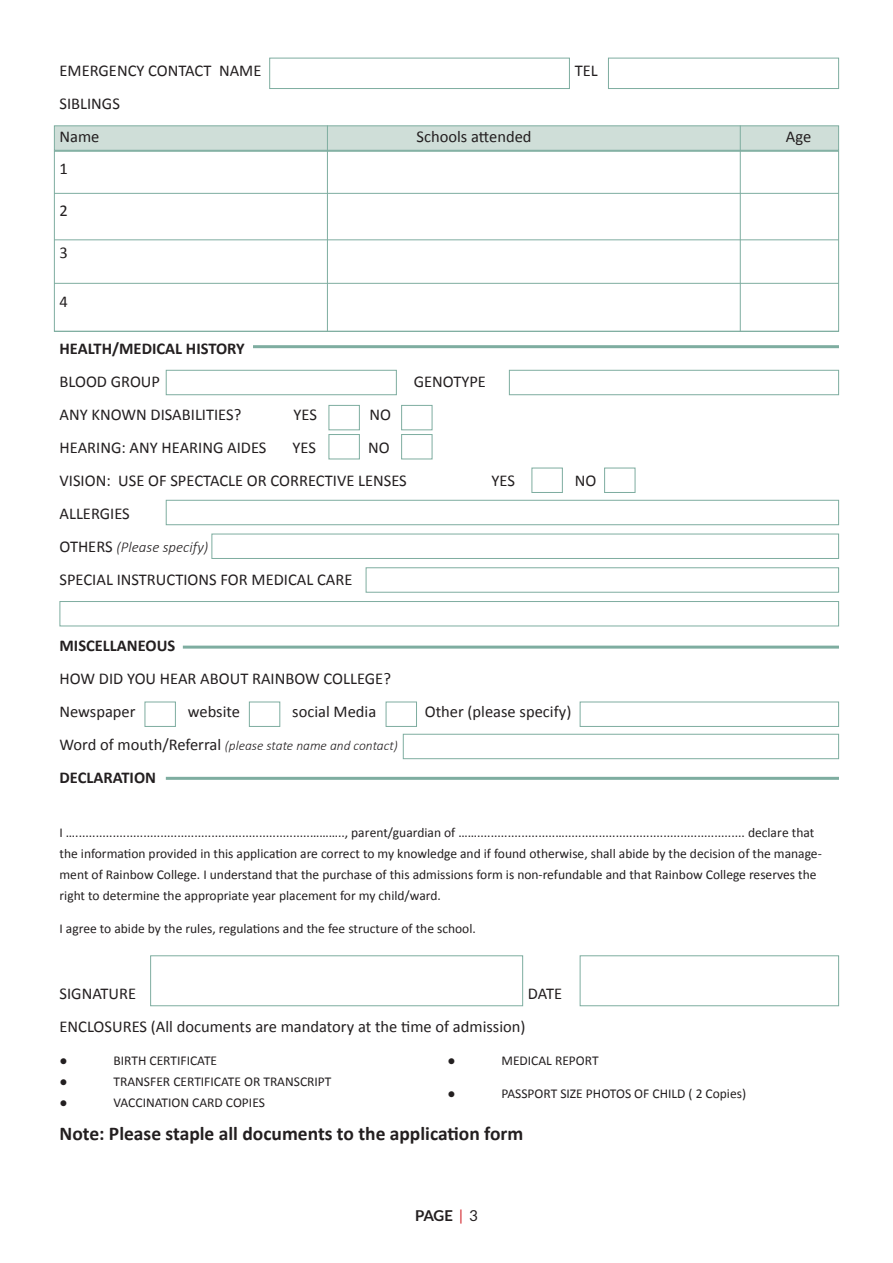
<style>
.page{position:relative;width:893px;height:1263px;background:#fff}
.page>*{position:absolute;margin:0;border:0;box-sizing:border-box;transform-origin:0 0}
.t1{font:700 19.5px "Calibri";color:#231f20}
.t2{font:16.5px "Calibri";color:#231f20}
.t3{font:700 16.5px "Calibri";color:#231f20}
.t4{font:italic 300 15px "Calibri";color:#231f20}
.t5{font:700 15px "Lato";color:#231f20}
.t6{font:13.5px/21px "Calibri";color:#231f20}
.t7{font:italic 300 13.5px "Calibri";color:#231f20}
.s1{font-weight:400;font-style:normal;font-size:16.5px}
.s2{font-weight:400;color:#d1232a}
.s3{font-weight:400}
</style>
<div class="page">
<div style="left:54px;top:125px;width:785px;height:26px;background:#cfded8;border:1px solid #7eada0"></div>
<div style="left:269px;top:58px;width:301px;height:31px;border:1px solid #7eada0"></div>
<div style="left:166px;top:370px;width:231px;height:25px;border:1px solid #7eada0"></div>
<div style="left:166px;top:500px;width:673px;height:25px;border:1px solid #7eada0"></div>
<div style="left:211px;top:534px;width:628px;height:25px;border:1px solid #7eada0"></div>
<div style="left:366px;top:567px;width:473px;height:26px;border:1px solid #7eada0"></div>
<div style="left:60px;top:601px;width:779px;height:25px;border:1px solid #7eada0"></div>
<div style="left:329px;top:405px;width:31px;height:25px;border:1px solid #7eada0"></div>
<div style="left:145px;top:702px;width:31px;height:25px;border:1px solid #7eada0"></div>
<div style="left:150px;top:955px;width:373px;height:51px;border:1px solid #7eada0"></div>
<div style="left:580px;top:955px;width:259px;height:51px;border:1px solid #7eada0"></div>
<div style="left:249px;top:702px;width:31px;height:25px;border:1px solid #7eada0"></div>
<div style="left:386px;top:702px;width:31px;height:25px;border:1px solid #7eada0"></div>
<div style="left:580px;top:702px;width:259px;height:25px;border:1px solid #7eada0"></div>
<div style="left:403px;top:734px;width:436px;height:25px;border:1px solid #7eada0"></div>
<div style="left:329px;top:434px;width:31px;height:25px;border:1px solid #7eada0"></div>
<div style="left:531px;top:468px;width:32px;height:25px;border:1px solid #7eada0"></div>
<div style="left:401px;top:405px;width:31px;height:25px;border:1px solid #7eada0"></div>
<div style="left:401px;top:434px;width:31px;height:25px;border:1px solid #7eada0"></div>
<div style="left:604px;top:468px;width:31px;height:25px;border:1px solid #7eada0"></div>
<div style="left:509px;top:370px;width:330px;height:25px;border:1px solid #7eada0"></div>
<div style="left:608px;top:58px;width:231px;height:31px;border:1px solid #7eada0"></div>
<hr style="left:54px;top:193px;width:785px;height:1px;background:#7eada0">
<hr style="left:54px;top:151px;width:785px;height:1px;background:#7eada0">
<hr style="left:54px;top:239px;width:785px;height:1px;background:#7eada0">
<hr style="left:54px;top:283px;width:785px;height:1px;background:#7eada0">
<hr style="left:54px;top:331px;width:785px;height:1px;background:#7eada0">
<hr style="left:327px;top:125px;width:1px;height:207px;background:#7eada0">
<hr style="left:740px;top:125px;width:1px;height:207px;background:#7eada0">
<hr style="left:253px;top:345px;width:586px;height:3px;background:#7eada0">
<hr style="left:183px;top:646px;width:656px;height:3px;background:#7eada0">
<hr style="left:166px;top:777px;width:673px;height:3px;background:#7eada0">
<p class="t2" style="left:60px;top:60px;width:203px">EMERGENCY CONTACT NAME</p>
<p class="t2" style="left:575px;top:60px;width:25px">TEL</p>
<p class="t2" style="left:60px;top:93px;width:62px">SIBLINGS</p>
<p class="t2" style="left:60px;top:126px;width:41px">Name</p>
<p class="t2" style="left:416px;top:126px;width:117px">Schools attended</p>
<p class="t2" style="left:786px;top:126px;width:27px">Age</p>
<p class="t2" style="left:60px;top:158px;width:10px">1</p>
<p class="t2" style="left:60px;top:200px;width:10px">2</p>
<p class="t2" style="left:60px;top:242px;width:10px">3</p>
<p class="t2" style="left:60px;top:291px;width:10px">4</p>
<p class="t3" style="left:60px;top:338px;width:187px">HEALTH/MEDICAL HISTORY</p>
<p class="t2" style="left:60px;top:371px;width:102px">BLOOD GROUP</p>
<p class="t2" style="left:414px;top:371px;width:74px">GENOTYPE</p>
<p class="t2" style="left:60px;top:404px;width:183px">ANY KNOWN DISABILITIES?</p>
<p class="t2" style="left:294px;top:404px;width:25px">YES</p>
<p class="t2" style="left:369px;top:404px;width:23px">NO</p>
<p class="t2" style="left:60px;top:437px;width:208px">HEARING: ANY HEARING AIDES</p>
<p class="t2" style="left:293px;top:437px;width:25px">YES</p>
<p class="t2" style="left:368px;top:437px;width:23px">NO</p>
<p class="t2" style="left:60px;top:470px;width:349px">VISION: USE OF SPECTACLE OR CORRECTIVE LENSES</p>
<p class="t2" style="left:492px;top:470px;width:25px">YES</p>
<p class="t2" style="left:575px;top:470px;width:23px">NO</p>
<p class="t2" style="left:60px;top:503px;width:72px">ALLERGIES</p>
<p class="t4" style="left:60px;top:537px;width:150px"><span class="s1">OTHERS</span> (Please specify)</p>
<p class="t2" style="left:60px;top:569px;width:294px">SPECIAL INSTRUCTIONS FOR MEDICAL CARE</p>
<p class="t3" style="left:60px;top:635px;width:117px">MISCELLANEOUS</p>
<p class="t2" style="left:60px;top:668px;width:333px">HOW DID YOU HEAR ABOUT RAINBOW COLLEGE?</p>
<p class="t2" style="left:60px;top:701px;width:78px">Newspaper</p>
<p class="t2" style="left:188px;top:701px;width:54px">website</p>
<p class="t2" style="left:292px;top:701px;width:85px">social Media</p>
<p class="t2" style="left:425px;top:701px;width:148px">Other (please specify)</p>
<p class="t7" style="left:60px;top:737px;width:340px"><span class="s1">Word of mouth/Referral</span> (please state name and contact)</p>
<p class="t3" style="left:60px;top:767px;width:98px">DECLARATION</p>
<p class="t6" style="left:60px;top:822px;width:764px">I ….....................................................................……….., parent/guardian of …….......................…..................................................... declare that the information provided in this application are correct to my knowledge and if found otherwise, shall abide by the decision of the manage&shy;ment of Rainbow College. I understand that the purchase of this admissions form is non-refundable and that Rainbow College reserves the right to determine the appropriate year placement for my child/ward.</p>
<p class="t6" style="left:60px;top:918px;width:418px">I agree to abide by the rules, regulations and the fee structure of the school.</p>
<p class="t2" style="left:60px;top:983px;width:78px">SIGNATURE</p>
<p class="t2" style="left:528px;top:983px;width:36px">DATE</p>
<p class="t2" style="left:60px;top:1016px;width:467px">ENCLOSURES (All documents are mandatory at the time of admission)</p>
<p class="t6" style="left:60px;top:1050px;width:10px">●</p>
<p class="t6" style="left:114px;top:1050px;width:105px">BIRTH CERTIFICATE</p>
<p class="t6" style="left:60px;top:1071px;width:10px">●</p>
<p class="t6" style="left:114px;top:1071px;width:219px">TRANSFER CERTIFICATE OR TRANSCRIPT</p>
<p class="t6" style="left:60px;top:1092px;width:10px">●</p>
<p class="t6" style="left:114px;top:1092px;width:153px">VACCINATION CARD COPIES</p>
<p class="t6" style="left:447px;top:1050px;width:10px">●</p>
<p class="t6" style="left:501px;top:1050px;width:99px">MEDICAL REPORT</p>
<p class="t6" style="left:447px;top:1083px;width:10px">●</p>
<p class="t6" style="left:501px;top:1083px;width:246px">PASSPORT SIZE PHOTOS OF CHILD ( 2 Copies)</p>
<p class="t1" style="left:60px;top:1121px;width:465px">Note: Please staple all documents to the application form</p>
<p class="t5" style="left:415px;top:1207px;width:64px">PAGE <span class="s2">|</span> <span class="s3">3</span></p>
</div>
